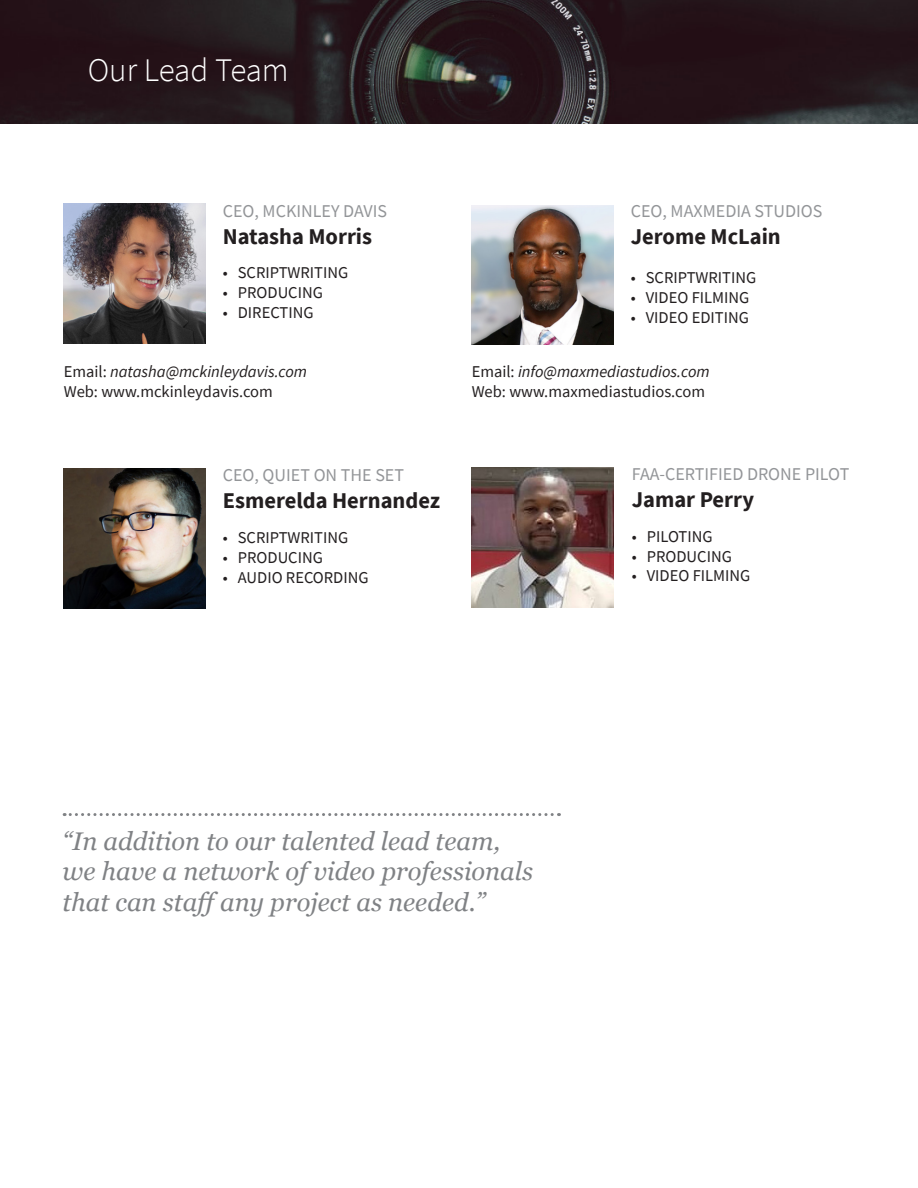
<style>
.page{position:relative;width:918px;height:1188px;background:#fff}
.page>*{position:absolute;margin:0;border:0;box-sizing:border-box;transform-origin:0 0}
.t1{font:300 33px "Source Sans Pro";letter-spacing:-.005em;color:#fff}
.Paragraph_Style_2{font:italic 25.5px/30.6px "Georgia";color:#808285}
.t2{font:700 22.5px "Source Sans Pro";color:#231f20}
.t3{font:18px "Source Sans Pro";color:#939598}
.t4{font:16.5px/19.8px "Source Sans Pro";color:#231f20}
.s1{font-style:italic}
</style>
<div class="page">
<img style="left:64px;top:204px;width:141px;height:140px">
<img style="left:472px;top:467px;width:141px;height:140px">
<img style="left:472px;top:205px;width:141px;height:140px">
<img style="left:64px;top:469px;width:141px;height:139px">
<svg style="left:64px;top:813px;width:495px;height:3px"></svg>
<img style="left:0;top:0;width:918px;height:123px">
<p class="t1" style="left:88px;top:50px;width:203px">Our Lead Team</p>
<p class="t3" style="left:223px;top:199px;width:166px">CEO, MCKINLEY DAVIS</p>
<p class="t2" style="left:223px;top:221px;width:151px">Natasha Morris</p>
<p class="t4" style="left:223px;top:263px;width:127px">• SCRIPTWRITING</p>
<p class="t4" style="left:223px;top:283px;width:102px">• PRODUCING</p>
<p class="t4" style="left:223px;top:302px;width:92px">• DIRECTING</p>
<p class="t3" style="left:631px;top:199px;width:193px">CEO, MAXMEDIA STUDIOS</p>
<p class="t2" style="left:631px;top:221px;width:152px">Jerome McLain</p>
<p class="t4" style="left:631px;top:268px;width:127px">• SCRIPTWRITING</p>
<p class="t4" style="left:631px;top:287px;width:120px">• VIDEO FILMING</p>
<p class="t4" style="left:631px;top:307px;width:120px">• VIDEO EDITING</p>
<p class="t4" style="left:64px;top:362px;width:245px">Email: <span class="s1">natasha@mckinleydavis.com<br></span>Web: www.mckinleydavis.com</p>
<p class="t4" style="left:472px;top:362px;width:240px">Email: <span class="s1">info@maxmediastudios.com<br></span>Web: www.maxmediastudios.com</p>
<p class="t3" style="left:223px;top:464px;width:183px">CEO, QUIET ON THE SET</p>
<p class="t2" style="left:223px;top:485px;width:219px">Esmerelda Hernandez</p>
<p class="t4" style="left:223px;top:527px;width:127px">• SCRIPTWRITING</p>
<p class="t4" style="left:223px;top:547px;width:102px">• PRODUCING</p>
<p class="t4" style="left:223px;top:567px;width:147px">• AUDIO RECORDING</p>
<p class="Paragraph_Style_2" style="left:63px;top:825px;width:472px">“In addition to our talented lead team, we have a network of video professionals that can staff any project as needed.”</p>
<p class="t3" style="left:632px;top:463px;width:219px">FAA-CERTIFIED DRONE PILOT</p>
<p class="t2" style="left:632px;top:484px;width:124px">Jamar Perry</p>
<p class="t4" style="left:632px;top:526px;width:82px">• PILOTING</p>
<p class="t4" style="left:632px;top:546px;width:102px">• PRODUCING</p>
<p class="t4" style="left:632px;top:566px;width:120px">• VIDEO FILMING</p>
</div>
